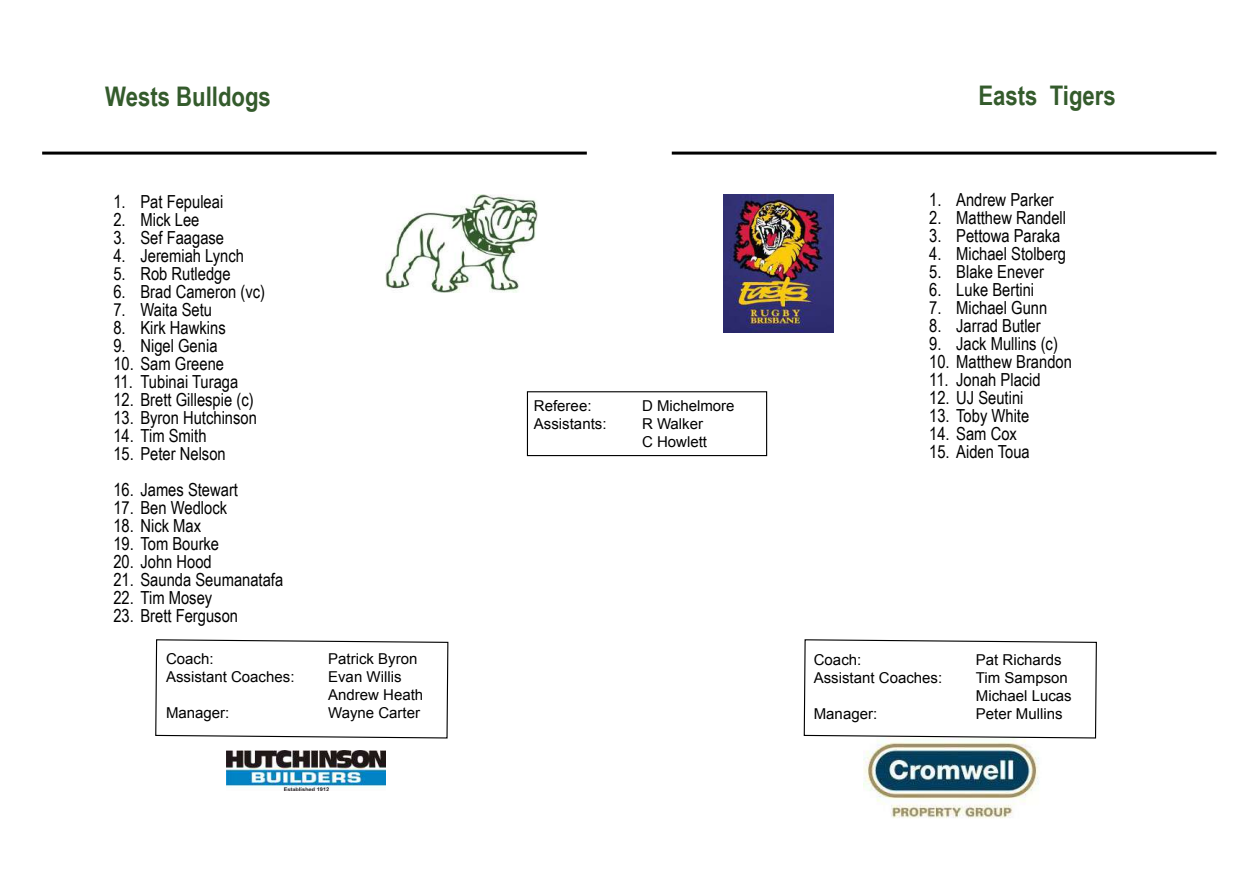
<style>
.page{position:relative;width:1259px;height:893px;background:#fff}
.page>*{position:absolute;margin:0;border:0;box-sizing:border-box;transform-origin:0 0}
.t1{font:700 27px "Arial Narrow";color:#345b2c}
.t2{font:18px "Arial Narrow";color:#000}
.t3{font:15px/18px "Arial";color:#000}
</style>
<div class="page">
<hr style="left:42px;top:152px;width:545px;height:3px;background:#000">
<hr style="left:672px;top:152px;width:544px;height:3px;background:#000">
<img style="left:386px;top:194px;width:152px;height:98px">
<img style="left:226px;top:750px;width:160px;height:40px">
<img style="left:863px;top:739px;width:176px;height:80px">
<div style="left:527px;top:391px;width:240px;height:65px;border:1px solid #000"></div>
<img style="left:723px;top:194px;width:110px;height:138px">
<svg style="left:155px;top:639px;width:294px;height:100px"></svg>
<svg style="left:803px;top:639px;width:294px;height:100px"></svg>
<h1 class="t1" style="left:105px;top:76px;width:167px">Wests Bulldogs</h1>
<p class="t2" style="left:113px;top:188px;width:111px">1. Pat Fepuleai</p>
<p class="t2" style="left:113px;top:206px;width:88px">2. Mick Lee</p>
<p class="t2" style="left:113px;top:224px;width:112px">3. Sef Faagase</p>
<p class="t2" style="left:113px;top:242px;width:132px">4. Jeremiah Lynch</p>
<p class="t2" style="left:113px;top:260px;width:119px">5. Rob Rutledge</p>
<p class="t2" style="left:113px;top:278px;width:153px">6. Brad Cameron (vc)</p>
<p class="t2" style="left:113px;top:296px;width:100px">7. Waita Setu</p>
<p class="t2" style="left:113px;top:314px;width:114px">8. Kirk Hawkins</p>
<p class="t2" style="left:113px;top:332px;width:106px">9. Nigel Genia</p>
<p class="t2" style="left:113px;top:350px;width:112px">10. Sam Greene</p>
<p class="t2" style="left:113px;top:368px;width:126px">11. Tubinai Turaga</p>
<p class="t2" style="left:113px;top:386px;width:142px">12. Brett Gillespie (c)</p>
<p class="t2" style="left:113px;top:404px;width:145px">13. Byron Hutchinson</p>
<p class="t2" style="left:113px;top:422px;width:95px">14. Tim Smith</p>
<p class="t2" style="left:113px;top:440px;width:114px">15. Peter Nelson</p>
<p class="t2" style="left:113px;top:476px;width:126px">16. James Stewart</p>
<p class="t2" style="left:113px;top:494px;width:115px">17. Ben Wedlock</p>
<p class="t2" style="left:113px;top:512px;width:89px">18. Nick Max</p>
<p class="t2" style="left:113px;top:530px;width:107px">19. Tom Bourke</p>
<p class="t2" style="left:113px;top:548px;width:100px">20. John Hood</p>
<p class="t2" style="left:113px;top:566px;width:171px">21. Saunda Seumanatafa</p>
<p class="t2" style="left:113px;top:584px;width:100px">22. Tim Mosey</p>
<p class="t2" style="left:113px;top:602px;width:126px">23. Brett Ferguson</p>
<p class="t3" style="left:166px;top:650px;width:49px">Coach:</p>
<p class="t3" style="left:328px;top:650px;width:91px">Patrick Byron</p>
<p class="t3" style="left:166px;top:668px;width:130px">Assistant Coaches:</p>
<p class="t3" style="left:328px;top:668px;width:97px">Evan Willis<br>Andrew Heath</p>
<p class="t3" style="left:166px;top:704px;width:65px">Manager:</p>
<p class="t3" style="left:328px;top:704px;width:93px">Wayne Carter</p>
<p class="t3" style="left:534px;top:397px;width:59px">Referee:</p>
<p class="t3" style="left:642px;top:397px;width:94px">D Michelmore</p>
<p class="t3" style="left:534px;top:415px;width:74px">Assistants:</p>
<p class="t3" style="left:642px;top:415px;width:67px">R Walker<br>C Howlett</p>
<h1 class="t1" style="left:978px;top:75px;width:139px">Easts Tigers</h1>
<p class="t2" style="left:929px;top:186px;width:126px">1. Andrew Parker</p>
<p class="t2" style="left:929px;top:204px;width:138px">2. Matthew Randell</p>
<p class="t2" style="left:929px;top:222px;width:133px">3. Pettowa Paraka</p>
<p class="t2" style="left:929px;top:240px;width:138px">4. Michael Stolberg</p>
<p class="t2" style="left:929px;top:258px;width:116px">5. Blake Enever</p>
<p class="t2" style="left:929px;top:276px;width:106px">6. Luke Bertini</p>
<p class="t2" style="left:929px;top:294px;width:120px">7. Michael Gunn</p>
<p class="t2" style="left:929px;top:312px;width:113px">8. Jarrad Butler</p>
<p class="t2" style="left:929px;top:330px;width:130px">9. Jack Mullins (c)</p>
<p class="t2" style="left:929px;top:348px;width:144px">10. Matthew Brandon</p>
<p class="t2" style="left:929px;top:366px;width:113px">11. Jonah Placid</p>
<p class="t2" style="left:929px;top:384px;width:96px">12. UJ Seutini</p>
<p class="t2" style="left:929px;top:402px;width:102px">13. Toby White</p>
<p class="t2" style="left:929px;top:420px;width:89px">14. Sam Cox</p>
<p class="t2" style="left:929px;top:438px;width:102px">15. Aiden Toua</p>
<p class="t3" style="left:814px;top:651px;width:49px">Coach:</p>
<p class="t3" style="left:976px;top:651px;width:87px">Pat Richards</p>
<p class="t3" style="left:814px;top:669px;width:130px">Assistant Coaches:</p>
<p class="t3" style="left:976px;top:669px;width:97px">Tim Sampson<br>Michael Lucas</p>
<p class="t3" style="left:814px;top:705px;width:65px">Manager:</p>
<p class="t3" style="left:976px;top:705px;width:88px">Peter Mullins</p>
</div>
